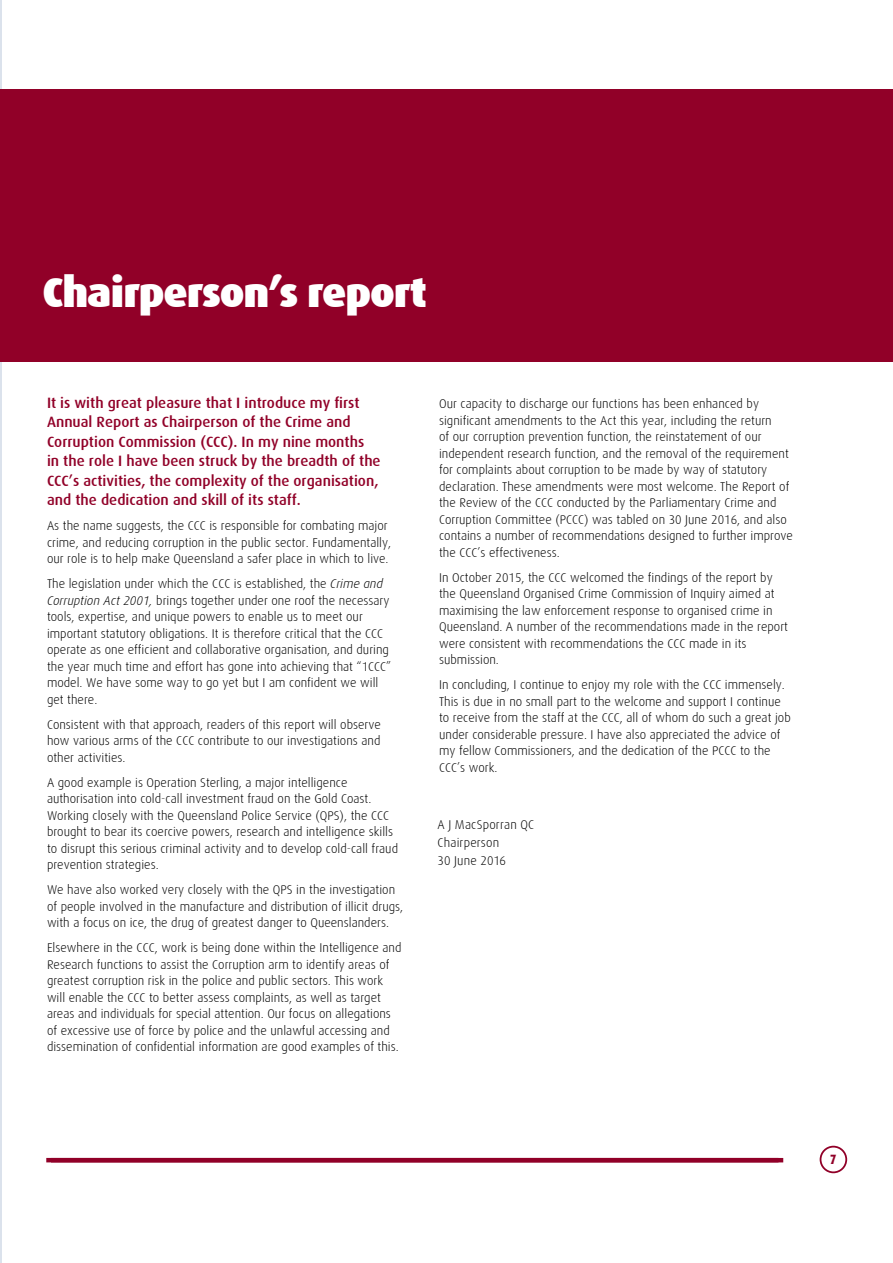
<style>
.page{position:relative;width:893px;height:1263px;background:#fff}
.page>*{position:absolute;margin:0;border:0;box-sizing:border-box;transform-origin:0 0}
.t1{font:900 42px "Dax";letter-spacing:-.025em;color:#fff}
.t2{font:500 15px/19.5px "Dax";color:#910028}
.t3{font:800 13.5px "Dax Condensed";color:#910028}
.t4{font:300 12.75px/16.5px "Dax";color:#000}
.s1{font-style:italic}
</style>
<div class="page">
<hr style="left:0;top:0;width:2px;height:1263px;background:#a6b8d1">
<div style="left:0;top:89px;width:893px;height:272px;background:#910028"></div>
<hr style="left:51px;top:1158px;width:732px;height:4px;background:#910028">
<div style="left:820px;top:1146px;width:27px;height:27px;border:2px solid #910028;border-radius:50%"></div>
<h1 class="t1" style="left:43px;top:269px;width:386px">Chairperson’s report</h1>
<p class="t2" style="left:47px;top:393px;width:335px">It is with great pleasure that I introduce my first Annual Report as Chairperson of the Crime and Corruption Commission (CCC). In my nine months<br>in the role I have been struck by the breadth of the CCC’s activities, the complexity of the organisation, and the dedication and skill of its staff.</p>
<p class="t4" style="left:47px;top:518px;width:346px">As the name suggests, the CCC is responsible for combating major crime, and reducing corruption in the public sector. Fundamentally, our role is to help make Queensland a safer place in which to live.</p>
<p class="t4" style="left:47px;top:576px;width:346px">The legislation under which the CCC is established, the <span class="s1">Crime and Corruption Act 2001,</span> brings together under one roof the necessary tools, expertise, and unique powers to enable us to meet our important statutory obligations. It is therefore critical that the CCC operate as one efficient and collaborative organisation, and during the year much time and effort has gone into achieving that “1CCC” model. We have some way to go yet but I am confident we will get there.</p>
<p class="t4" style="left:47px;top:716px;width:335px;text-align:justify">Consistent with that approach, readers of this report will observe how various arms of the CCC contribute to our investigations and other activities.</p>
<p class="t4" style="left:47px;top:774px;width:353px">A good example is Operation Sterling, a major intelligence authorisation into cold-call investment fraud on the Gold Coast.<br>Working closely with the Queensland Police Service (QPS), the CCC brought to bear its coercive powers, research and intelligence skills to disrupt this serious criminal activity and to develop cold-call fraud prevention strategies.</p>
<p class="t4" style="left:47px;top:882px;width:358px">We have also worked very closely with the QPS in the investigation of people involved in the manufacture and distribution of illicit drugs, with a focus on ice, the drug of greatest danger to Queenslanders.</p>
<p class="t4" style="left:47px;top:940px;width:356px">Elsewhere in the CCC, work is being done within the Intelligence and Research functions to assist the Corruption arm to identify areas of greatest corruption risk in the police and public sectors. This work will enable the CCC to better assess complaints, as well as target areas and individuals for special attention. Our focus on allegations of excessive use of force by police and the unlawful accessing and dissemination of confidential information are good examples of this.</p>
<p class="t4" style="left:439px;top:396px;width:355px">Our capacity to discharge our functions has been enhanced by significant amendments to the Act this year, including the return<br>of our corruption prevention function, the reinstatement of our independent research function, and the removal of the requirement for complaints about corruption to be made by way of statutory declaration. These amendments were most welcome. The Report of the Review of the CCC conducted by the Parliamentary Crime and Corruption Committee (PCCC) was tabled on 30 June 2016, and also contains a number of recommendations designed to further improve the CCC’s effectiveness.</p>
<p class="t4" style="left:439px;top:569px;width:350px">In October 2015, the CCC welcomed the findings of the report by the Queensland Organised Crime Commission of Inquiry aimed at maximising the law enforcement response to organised crime in Queensland. A number of the recommendations made in the report were consistent with recommendations the CCC made in its submission.</p>
<p class="t4" style="left:439px;top:677px;width:353px">In concluding, I continue to enjoy my role with the CCC immensely.<br>This is due in no small part to the welcome and support I continue to receive from the staff at the CCC, all of whom do such a great job under considerable pressure. I have also appreciated the advice of my fellow Commissioners, and the dedication of the PCCC to the CCC’s work.</p>
<p class="t4" style="left:438px;top:816px;width:98px;line-height:18px">A J MacSporran QC<br>Chairperson<br>30 June 2016</p>
<p class="t3" style="left:830px;top:1152px;width:8px">7</p>
</div>
